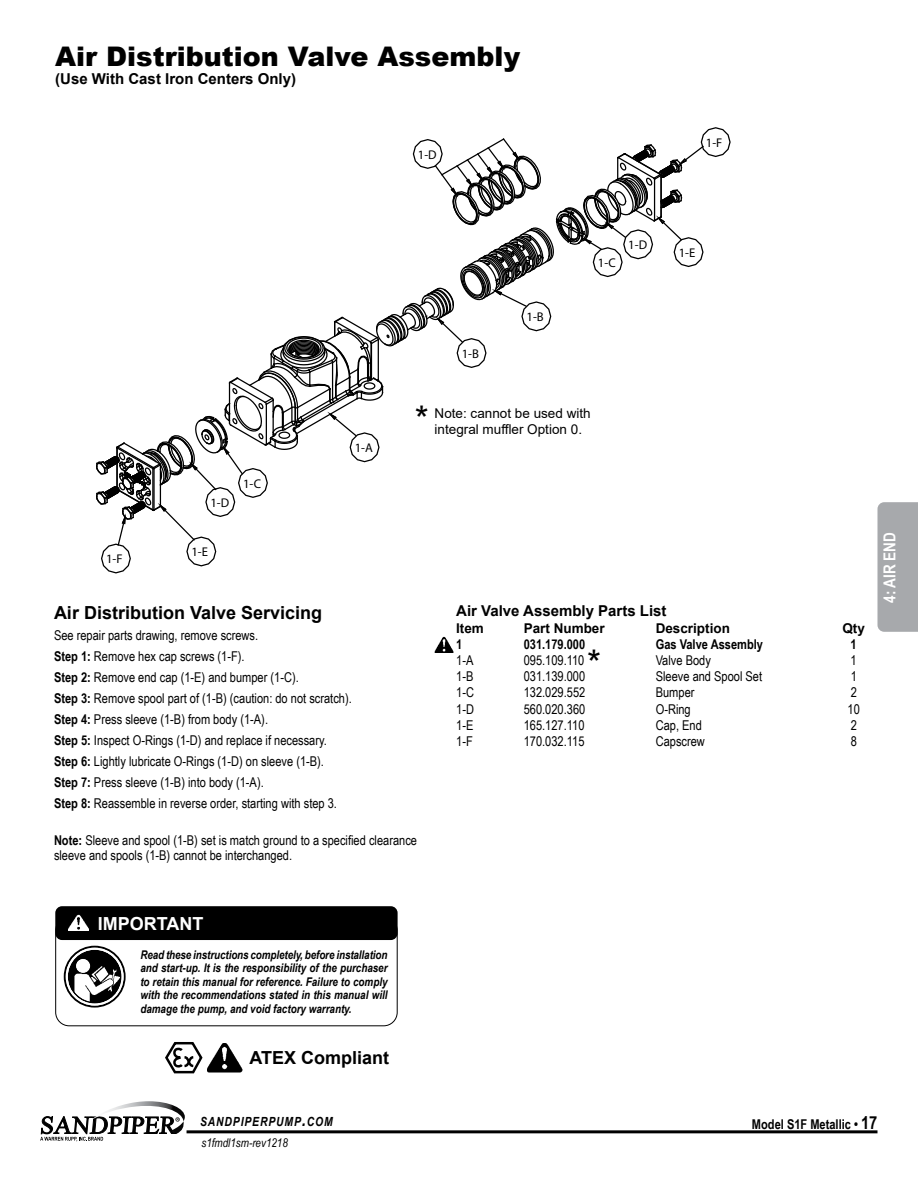
<style>
.page{position:relative;width:918px;height:1188px;background:#fff}
.page>*{position:absolute;margin:0;border:0;box-sizing:border-box;transform-origin:0 0}
.t1{font:36px "Arial";color:#000}
.t2{font:900 27px "Arial";color:#000}
.t3{font:700 18px "Arial";color:#000}
.t4{font:700 18px "Arial";color:#fff}
.t5{font:700 16.5px "Arial Narrow";color:#fff}
.t6{font:700 15px "Arial";color:#000}
.t7{font:13.5px/21px "Arial Narrow";color:#000}
.t8{font:700 13.5px "Arial Narrow";color:#000}
.t9{font:13.5px/16.2px "Arial";color:#000}
.t10{font:700 13.5px "Arial";color:#000}
.t11{font:12.75px "Myriad Pro";color:#000}
.t12{font:italic 700 12.6px "Arial Narrow";letter-spacing:.07em;color:#000}
.t13{font:italic 700 12px/13.5px "Arial Narrow";color:#000;text-align:justify}
.t14{font:italic 12px "Arial Narrow";color:#000}
.s1{font-weight:700}
.s2{font-size:18px}
</style>
<div class="page">
<hr style="left:187px;top:1130px;width:691px;height:3px;background:#000">
<svg style="left:40px;top:1101px;width:145px;height:41px"></svg>
<img style="left:208px;top:1043px;width:34px;height:29px">
<svg style="left:165px;top:1042px;width:38px;height:32px"></svg>
<svg style="left:68px;top:950px;width:54px;height:53px"></svg>
<div style="left:64px;top:946px;width:62px;height:62px;border:2px solid #000;border-radius:50%"></div>
<div style="left:66px;top:948px;width:58px;height:57px;border:2px solid #fff;border-radius:50%"></div>
<img style="left:68px;top:950px;width:53px;height:53px;border-radius:26px">
<div style="left:77px;top:960px;width:13px;height:12px;background:#fff;border-radius:50%"></div>
<div style="left:76px;top:960px;width:14px;height:12px;border:1px solid #fff;border-radius:50%"></div>
<div style="left:55px;top:917px;width:343px;height:109px;border:1px solid #000;border-radius:14px"></div>
<div style="left:55px;top:906px;width:343px;height:34px;background:#000;border-radius:7px"></div>
<img style="left:68px;top:915px;width:21px;height:16px">
<svg style="left:96px;top:127px;width:635px;height:447px"></svg>
<img style="left:435px;top:637px;width:18px;height:16px">
<div style="left:878px;top:502px;width:40px;height:130px;background:#a7a9ac"></div>
<h2 class="t2" style="left:55px;top:37px;width:467px">Air Distribution Valve Assembly</h2>
<p class="t6" style="left:55px;top:68px;width:242px">(Use With Cast Iron Centers Only)</p>
<p class="t11" style="left:418px;top:146px;width:20px">1-D</p>
<p class="t11" style="left:706px;top:135px;width:18px">1-F</p>
<p class="t11" style="left:462px;top:346px;width:19px">1-B</p>
<p class="t11" style="left:527px;top:309px;width:19px">1-B</p>
<p class="t11" style="left:598px;top:255px;width:19px">1-C</p>
<p class="t11" style="left:628px;top:237px;width:20px">1-D</p>
<p class="t11" style="left:679px;top:245px;width:18px">1-E</p>
<p class="t11" style="left:106px;top:551px;width:18px">1-F</p>
<p class="t11" style="left:210px;top:495px;width:20px">1-D</p>
<p class="t11" style="left:243px;top:475px;width:19px">1-C</p>
<p class="t11" style="left:191px;top:544px;width:18px">1-E</p>
<p class="t11" style="left:355px;top:440px;width:20px">1-A</p>
<h1 class="t1" style="left:415px;top:395px;width:16px">*</h1>
<p class="t9" style="left:435px;top:405px;width:158px">Note: cannot be used with integral muffler Option 0.</p>
<h3 class="t3" style="left:54px;top:600px;width:270px">Air Distribution Valve Servicing</h3>
<p class="t7" style="left:54px;top:624px;width:299px">See repair parts drawing, remove screws.<br><span class="s1">Step 1:</span> Remove hex cap screws (1-F).<br><span class="s1">Step 2:</span> Remove end cap (1-E) and bumper (1-C).<br><span class="s1">Step 3:</span> Remove spool part of (1-B) (caution: do not scratch).<br><span class="s1">Step 4:</span> Press sleeve (1-B) from body (1-A).<br><span class="s1">Step 5:</span> Inspect O-Rings (1-D) and replace if necessary.<br><span class="s1">Step 6:</span> Lightly lubricate O-Rings (1-D) on sleeve (1-B).<br><span class="s1">Step 7:</span> Press sleeve (1-B) into body (1-A).<br><span class="s1">Step 8:</span> Reassemble in reverse order, starting with step 3.</p>
<p class="t7" style="left:54px;top:832px;width:365px;line-height:15px"><span class="s1">Note:</span> Sleeve and spool (1-B) set is match ground to a specified clearance sleeve and spools (1-B) cannot be interchanged.</p>
<p class="t6" style="left:456px;top:601px;width:212px">Air Valve Assembly Parts List</p>
<p class="t10" style="left:456px;top:618px;width:29px">Item</p>
<p class="t10" style="left:524px;top:618px;width:83px">Part Number</p>
<p class="t10" style="left:656px;top:618px;width:76px">Description</p>
<p class="t10" style="left:842px;top:618px;width:24px">Qty</p>
<p class="t8" style="left:456px;top:634px;width:8px">1</p>
<p class="t8" style="left:524px;top:634px;width:63px">031.179.000</p>
<p class="t8" style="left:656px;top:634px;width:109px">Gas Valve Assembly</p>
<p class="t8" style="left:851px;top:634px;width:8px">1</p>
<p class="t7" style="left:456px;top:649px;width:19px">1-A</p>
<p class="t7" style="left:524px;top:649px;width:62px">095.109.110</p>
<p class="t7" style="left:656px;top:649px;width:57px">Valve Body</p>
<p class="t7" style="left:851px;top:649px;width:8px">1</p>
<p class="t7" style="left:456px;top:665px;width:19px">1-B</p>
<p class="t7" style="left:524px;top:665px;width:63px">031.139.000</p>
<p class="t7" style="left:656px;top:665px;width:108px">Sleeve and Spool Set</p>
<p class="t7" style="left:851px;top:665px;width:8px">1</p>
<p class="t7" style="left:456px;top:682px;width:19px">1-C</p>
<p class="t7" style="left:524px;top:682px;width:63px">132.029.552</p>
<p class="t7" style="left:656px;top:682px;width:40px">Bumper</p>
<p class="t7" style="left:851px;top:682px;width:8px">2</p>
<p class="t7" style="left:456px;top:698px;width:19px">1-D</p>
<p class="t7" style="left:524px;top:698px;width:63px">560.020.360</p>
<p class="t7" style="left:656px;top:698px;width:37px">O-Ring</p>
<p class="t7" style="left:848px;top:698px;width:14px">10</p>
<p class="t7" style="left:456px;top:714px;width:19px">1-E</p>
<p class="t7" style="left:524px;top:714px;width:62px">165.127.110</p>
<p class="t7" style="left:656px;top:714px;width:48px">Cap, End</p>
<p class="t7" style="left:851px;top:714px;width:8px">2</p>
<p class="t7" style="left:456px;top:730px;width:18px">1-F</p>
<p class="t7" style="left:524px;top:730px;width:62px">170.032.115</p>
<p class="t7" style="left:656px;top:730px;width:51px">Capscrew</p>
<p class="t7" style="left:851px;top:730px;width:8px">8</p>
<h1 class="t1" style="left:587px;top:638px;width:16px">*</h1>
<p class="t5" style="left:877px;top:603px;width:72px;rotate:-90deg">4: AIR END</p>
<h3 class="t4" style="left:98px;top:911px;width:107px">IMPORTANT</h3>
<p class="t13" style="left:140px;top:947px;width:249px">Read these instructions completely, before installation and start-up. It is the responsibility of the purchaser to retain this manual for reference. Failure to comply with the recommendations stated in this manual will damage the pump, and void factory warranty.</p>
<h3 class="t3" style="left:249px;top:1045px;width:141px">ATEX Compliant</h3>
<p class="t12" style="left:200px;top:1112px;width:134px">SANDPIPERPUMP<span class="s2">.</span>COM</p>
<p class="t8" style="left:752px;top:1114px;width:127px">Model S1F Metallic • <span class="s2">17</span></p>
<p class="t14" style="left:202px;top:1135px;width:88px">s1fmdl1sm-rev1218</p>
</div>
